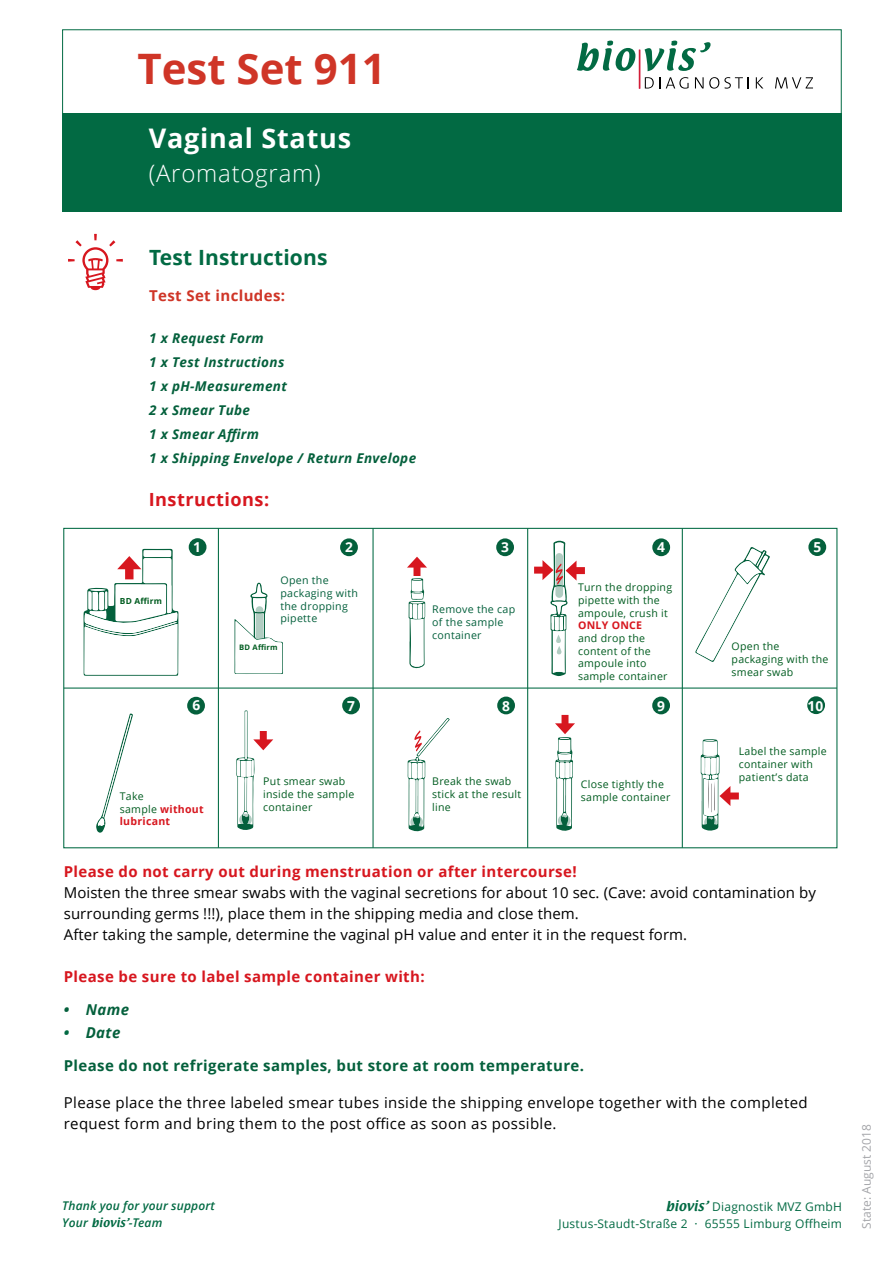
<style>
.page{position:relative;width:893px;height:1263px;background:#fff}
.page>*{position:absolute;margin:0;border:0;box-sizing:border-box;transform-origin:0 0}
.t1{font:700 42px "Open Sans";color:#cf3527}
.t2{font:700 27px "Open Sans";letter-spacing:.03em;color:#fff}
.t3{font:300 24px "Open Sans";letter-spacing:.03em;color:#fff}
.t4{font:700 21px "Open Sans";letter-spacing:.01em;color:#026a43}
.t5{font:700 18.15px "Open Sans";letter-spacing:.025em;color:#d7171f}
.t6{font:15px/21px "Open Sans";letter-spacing:.005em;color:#000}
.t7{font:15px/21px "Open Sans";letter-spacing:.025em;color:#000}
.t8{font:700 15px "Open Sans";letter-spacing:.025em;color:#d7171f}
.t9{font:700 15px "Open Sans";letter-spacing:.025em;color:#04603c}
.t10{font:700 15px "Open Sans";letter-spacing:.025em;color:#cf3527}
.t11{font:italic 700 15px "Open Sans";letter-spacing:.025em;color:#04603c}
.t12{font:700 13.8px "Open Sans";color:#fff}
.t13{font:700 13.65px "Open Sans";color:#fff}
.t14{font:italic 700 13.5px/24px "Open Sans";letter-spacing:.025em;color:#04603c}
.t15{font:12px/17.4px "Open Sans";letter-spacing:.02em;color:#026a43;text-align:right}
.t16{font:italic 600 12px/17.4px "Open Sans";letter-spacing:.01em;color:#026a43}
.t17{font:12px "Open Sans";color:#a4a5a9}
.t18{font:10.5px/12.8px "Open Sans";letter-spacing:.025em;color:#015c20}
.t19{font:10.5px/12.8px "Open Sans";letter-spacing:.025em;color:#04603c}
.t20{font:700 10.5px/12.8px "Open Sans";letter-spacing:.025em;color:#d7171f}
.t21{font:700 8.25px "Open Sans";color:#015c20}
.t22{font:700 7.5px "Open Sans";color:#015c20}
.s1{font-weight:400;color:#015c20}
.s2{color:#026a43}
.s3{font-family:"Textile";font-weight:400;font-style:normal;font-size:10.5px}
.s4{font-family:"Textile"}
</style>
<div class="page">
<hr style="left:64px;top:687px;width:773px;height:2px;background:#026a43">
<hr style="left:682px;top:528px;width:1px;height:320px;background:#026a43">
<hr style="left:527px;top:528px;width:1px;height:320px;background:#026a43">
<hr style="left:372px;top:528px;width:2px;height:320px;background:#026a43">
<hr style="left:218px;top:528px;width:1px;height:320px;background:#026a43">
<svg style="left:234px;top:583px;width:49px;height:91px"></svg>
<svg style="left:83px;top:549px;width:95px;height:127px"></svg>
<svg style="left:534px;top:540px;width:51px;height:136px"></svg>
<svg style="left:695px;top:547px;width:75px;height:115px"></svg>
<svg style="left:96px;top:713px;width:37px;height:120px"></svg>
<svg style="left:236px;top:710px;width:37px;height:120px"></svg>
<svg style="left:407px;top:718px;width:43px;height:114px"></svg>
<svg style="left:410px;top:816px;width:13px;height:12px"></svg>
<svg style="left:407px;top:557px;width:20px;height:112px"></svg>
<svg style="left:700px;top:739px;width:39px;height:92px"></svg>
<svg style="left:704px;top:816px;width:13px;height:12px"></svg>
<svg style="left:555px;top:715px;width:20px;height:116px"></svg>
<svg style="left:558px;top:815px;width:12px;height:12px"></svg>
<div style="left:807px;top:696px;width:18px;height:18px;background:#04603c;border-radius:50%"></div>
<div style="left:652px;top:696px;width:18px;height:18px;background:#04603c;border-radius:50%"></div>
<div style="left:497px;top:696px;width:18px;height:18px;background:#04603c;border-radius:50%"></div>
<div style="left:342px;top:696px;width:18px;height:18px;background:#04603c;border-radius:50%"></div>
<div style="left:187px;top:697px;width:18px;height:17px;background:#04603c;border-radius:50%"></div>
<div style="left:808px;top:538px;width:18px;height:18px;background:#04603c;border-radius:50%"></div>
<div style="left:652px;top:538px;width:18px;height:18px;background:#04603c;border-radius:50%"></div>
<div style="left:496px;top:538px;width:18px;height:18px;background:#04603c;border-radius:50%"></div>
<div style="left:340px;top:538px;width:18px;height:18px;background:#04603c;border-radius:50%"></div>
<div style="left:189px;top:538px;width:17px;height:18px;background:#04603c;border-radius:50%"></div>
<div style="left:62px;top:113px;width:780px;height:99px;background:#026a43"></div>
<div style="left:62px;top:29px;width:780px;height:85px;border:1px solid #026a43"></div>
<svg style="left:577px;top:41px;width:58px;height:30px"></svg>
<svg style="left:644px;top:41px;width:66px;height:30px"></svg>
<svg style="left:645px;top:77px;width:43px;height:12px"></svg>
<svg style="left:695px;top:77px;width:54px;height:12px"></svg>
<svg style="left:756px;top:77px;width:7px;height:11px"></svg>
<svg style="left:775px;top:77px;width:38px;height:11px"></svg>
<hr style="left:639px;top:50px;width:1px;height:39px;background:#d21e38">
<svg style="left:68px;top:234px;width:55px;height:56px"></svg>
<h1 class="t1" style="left:137px;top:39px;width:250px">Test Set 911</h1>
<h2 class="t2" style="left:149px;top:119px;width:204px">Vaginal Status</h2>
<h3 class="t3" style="left:149px;top:157px;width:173px">(Aromatogram)</h3>
<h3 class="t4" style="left:149px;top:242px;width:180px">Test Instructions</h3>
<h3 class="t10" style="left:149px;top:285px;width:137px">Test Set includes:</h3>
<p class="t14" style="left:149px;top:325px;width:269px">1 x Request Form<br>1 x Test Instructions<br>1 x pH-Measurement<br>2 x Smear Tube<br>1 x Smear Affirm<br>1 x Shipping Envelope / Return Envelope</p>
<h3 class="t5" style="left:149px;top:486px;width:122px">Instructions:</h3>
<p class="t21" style="left:120px;top:596px;width:44px">BD Affirm</p>
<h3 class="t13" style="left:193px;top:538px;width:9px">1</h3>
<h3 class="t13" style="left:345px;top:537px;width:9px">2</h3>
<h3 class="t13" style="left:501px;top:537px;width:9px">3</h3>
<h3 class="t13" style="left:657px;top:537px;width:9px">4</h3>
<h3 class="t12" style="left:813px;top:538px;width:9px">5</h3>
<p class="t19" style="left:280px;top:574px;width:79px">Open the packaging with the dropping pipette</p>
<p class="t22" style="left:239px;top:642px;width:40px">BD Affirm</p>
<p class="t19" style="left:432px;top:603px;width:85px">Remove the cap of the sample container</p>
<p class="t18" style="left:578px;top:581px;width:96px">Turn the dropping pipette with the ampoule, crush it</p>
<p class="t20" style="left:578px;top:619px;width:66px">ONLY ONCE</p>
<p class="t18" style="left:578px;top:631px;width:91px">and drop the content of the ampoule into sample container</p>
<p class="t18" style="left:732px;top:640px;width:98px">Open the packaging with the smear swab</p>
<h3 class="t12" style="left:192px;top:696px;width:9px">6</h3>
<h3 class="t12" style="left:347px;top:696px;width:9px">7</h3>
<h3 class="t12" style="left:502px;top:696px;width:9px">8</h3>
<h3 class="t12" style="left:657px;top:696px;width:9px">9</h3>
<h3 class="t12" style="left:808px;top:696px;width:17px">10</h3>
<p class="t20" style="left:120px;top:790px;width:85px"><span class="s1">Take<br>sample</span> without lubricant</p>
<p class="t18" style="left:263px;top:775px;width:92px">Put smear swab inside the sample container</p>
<p class="t18" style="left:432px;top:775px;width:90px">Break the swab stick at the result line</p>
<p class="t18" style="left:581px;top:778px;width:91px">Close tightly the sample container</p>
<p class="t18" style="left:739px;top:745px;width:89px">Label the sample container with patient’s data</p>
<h3 class="t8" style="left:64px;top:861px;width:514px">Please do not carry out during menstruation or after intercourse!</h3>
<p class="t6" style="left:64px;top:882px;width:754px">Moisten the three smear swabs with the vaginal secretions for about 10 sec. (Cave: avoid contamination by surrounding germs !!!), place them in the shipping media and close them.<br>After taking the sample, determine the vaginal pH value and enter it in the request form.</p>
<h3 class="t8" style="left:64px;top:966px;width:362px">Please be sure to label sample container with:</h3>
<h3 class="t11" style="left:64px;top:999px;width:67px">• Name</h3>
<h3 class="t11" style="left:64px;top:1021px;width:58px"><span class="s2">•</span> Date</h3>
<h3 class="t9" style="left:64px;top:1054px;width:522px">Please do not refrigerate samples, but store at room temperature.</h3>
<h3 class="t7" style="left:64px;top:1092px;width:745px">Please place the three labeled smear tubes inside the shipping envelope together with the completed request form and bring them to the post office as soon as possible.</h3>
<p class="t16" style="left:62px;top:1196px;width:154px">Thank you for your support<br>Your <span class="s3">biovis’</span>-Team</p>
<p class="t15" style="left:559px;top:1197px;width:285px"><span class="s4">biovis’</span> Diagnostik MVZ GmbH<br>Justus-Staudt-Straße 2 · 65555 Limburg Offheim</p>
<p class="t17" style="left:858px;top:1228px;width:106px;rotate:-90deg">State: August 2018</p>
</div>
